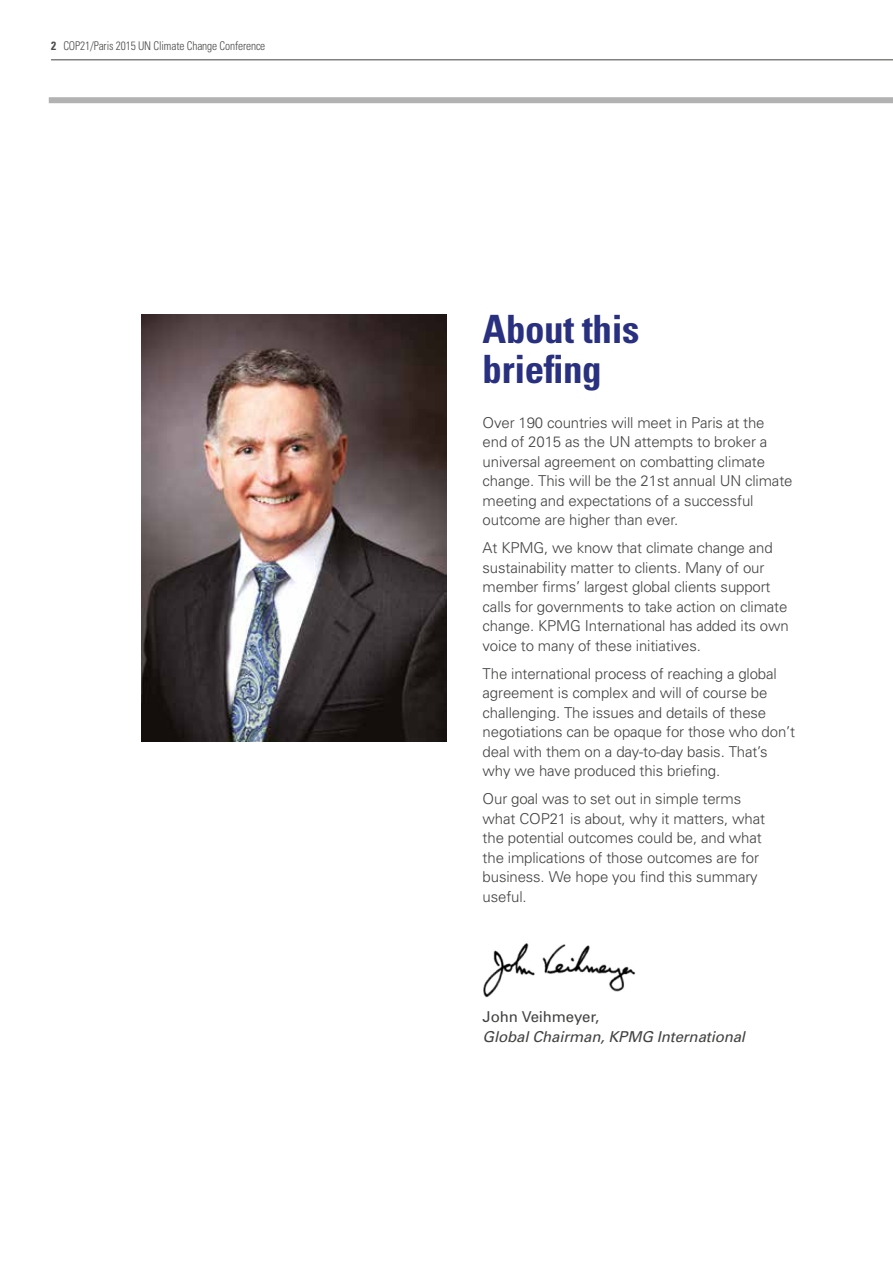
<style>
.page{position:relative;width:893px;height:1263px;background:#fff}
.page>*{position:absolute;margin:0;border:0;box-sizing:border-box;transform-origin:0 0}
.t1{font:700 condensed 39px/40.5px "Univers LT Std";letter-spacing:-.01em;color:#293080}
.t2{font:300 15px/19.5px "Univers";letter-spacing:-.01em;color:#424241}
.t3{font:italic 15px "Univers";letter-spacing:-.01em;color:#424241}
.t4{font:15px "Univers";letter-spacing:-.01em;color:#424241}
.t5{font:300 condensed 12px "Univers LT Std";letter-spacing:-.01em;color:#4a4a49;scale:.95 1}
.s1{font-weight:700}
</style>
<div class="page">
<hr style="left:51px;top:60px;width:842px;height:1px;background:#424241">
<div style="left:49px;top:97px;width:844px;height:6px;background:#b3b2b2"></div>
<img style="left:141px;top:315px;width:305px;height:427px">
<img style="left:483px;top:943px;width:152px;height:55px">
<p class="t5" style="left:51px;top:39px;width:227px"><span class="s1">2</span> COP21/Paris 2015 UN Climate Change Conference</p>
<h1 class="t1" style="left:483px;top:309px;width:158px">About this briefing</h1>
<p class="t2" style="left:483px;top:413px;width:311px">Over 190 countries will meet in Paris at the end of 2015 as the UN attempts to broker a universal agreement on combatting climate change. This will be the 21st annual UN climate meeting and expectations of a successful outcome are higher than ever.</p>
<p class="t2" style="left:483px;top:538px;width:308px">At KPMG, we know that climate change and sustainability matter to clients. Many of our member firms’ largest global clients support calls for governments to take action on climate change. KPMG International has added its own voice to many of these initiatives.</p>
<p class="t2" style="left:483px;top:664px;width:314px">The international process of reaching a global agreement is complex and will of course be challenging. The issues and details of these negotiations can be opaque for those who don’t deal with them on a day-to-day basis. That’s why we have produced this briefing.</p>
<p class="t2" style="left:483px;top:789px;width:284px">Our goal was to set out in simple terms what COP21 is about, why it matters, what the potential outcomes could be, and what the implications of those outcomes are for business. We hope you find this summary useful.</p>
<p class="t4" style="left:483px;top:1008px;width:118px">John Veihmeyer,</p>
<p class="t3" style="left:483px;top:1028px;width:264px">Global Chairman, KPMG International</p>
</div>
